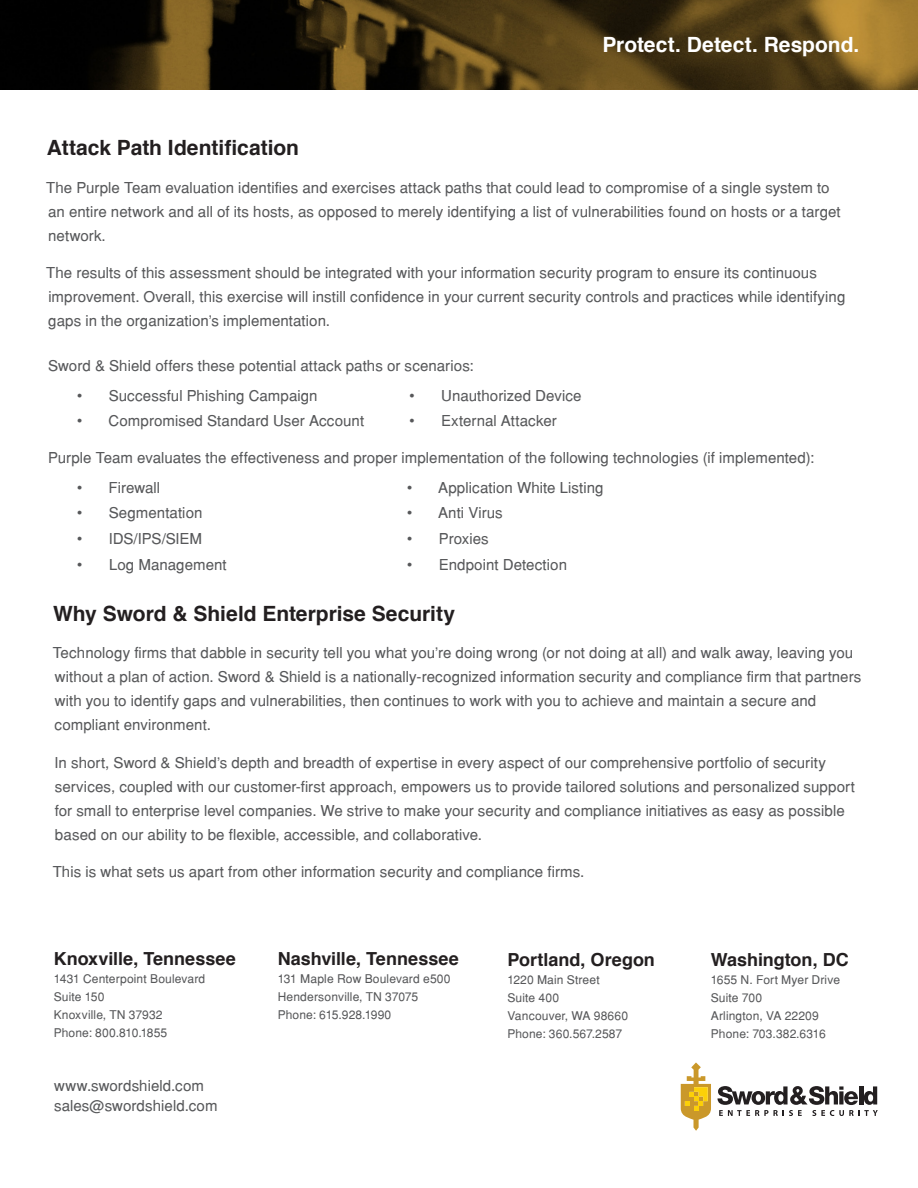
<style>
.page{position:relative;width:918px;height:1188px;background:#fff}
.page>*{position:absolute;margin:0;border:0;box-sizing:border-box;transform-origin:0 0}
._14_Headline{font:700 21px "Helvetica";color:#231f20}
._14_Headline-2{font:700 21px "Helvetica";color:#fff}
._14_Headline-3{font:700 18px "Helvetica";color:#231f20}
.Small_Body{font:700 18px "Helvetica";letter-spacing:-.005em;color:#231f20}
.Body{font:15px/24px "Helvetica";letter-spacing:.005em;color:#57585a}
._14_Headline-4{font:15px/24px "Helvetica";letter-spacing:.005em;color:#57585a}
.Small_Body-2{font:15px "Helvetica";letter-spacing:.005em;color:#57585a}
.Small_Body-3{font:12px "Helvetica";letter-spacing:.01em;color:#57585a}
._14_Headline-5{font:12px "Helvetica";letter-spacing:.01em;color:#57585a}
</style>
<div class="page">
<img style="left:0;top:0;width:918px;height:90px">
<svg style="left:681px;top:1062px;width:30px;height:69px"></svg>
<svg style="left:718px;top:1086px;width:160px;height:30px"></svg>
<p class="_14_Headline-2" style="left:603px;top:32px;width:258px">Protect. Detect. Respond.</p>
<p class="_14_Headline" style="left:47px;top:135px;width:254px">Attack Path Identification</p>
<p class="_14_Headline-4" style="left:46px;top:175px;width:796px">The Purple Team evaluation identifies and exercises attack paths that could lead to compromise of a single system to an entire network and all of its hosts, as opposed to merely identifying a list of vulnerabilities found on hosts or a target network.</p>
<p class="Body" style="left:46px;top:261px;width:801px">The results of this assessment should be integrated with your information security program to ensure its continuous improvement. Overall, this exercise will instill confidence in your current security controls and practices while identifying gaps in the organization’s implementation.</p>
<p class="Body" style="left:48px;top:353px;width:427px">Sword &amp; Shield offers these potential attack paths or scenarios:</p>
<p class="Body" style="left:77px;top:384px;width:242px">• Successful Phishing Campaign</p>
<p class="Body" style="left:409px;top:384px;width:174px">• Unauthorized Device</p>
<p class="Body" style="left:77px;top:409px;width:289px">• Compromised Standard User Account</p>
<p class="Body" style="left:409px;top:409px;width:149px">• External Attacker</p>
<p class="Body" style="left:48px;top:445px;width:768px">Purple Team evaluates the effectiveness and proper implementation of the following technologies (if implemented):</p>
<p class="Body" style="left:77px;top:476px;width:85px">• Firewall</p>
<p class="Body" style="left:407px;top:476px;width:198px">• Application White Listing</p>
<p class="Body" style="left:77px;top:501px;width:127px">• Segmentation</p>
<p class="Body" style="left:407px;top:501px;width:97px">• Anti Virus</p>
<p class="Body" style="left:77px;top:527px;width:126px">• IDS/IPS/SIEM</p>
<p class="Body" style="left:407px;top:527px;width:83px">• Proxies</p>
<p class="Body" style="left:77px;top:552px;width:151px">• Log Management</p>
<p class="Body" style="left:407px;top:552px;width:161px">• Endpoint Detection</p>
<p class="_14_Headline" style="left:53px;top:600px;width:403px">Why Sword &amp; Shield Enterprise Security</p>
<p class="Body" style="left:53px;top:641px;width:810px">Technology firms that dabble in security tell you what you’re doing wrong (or not doing at all) and walk away, leaving you without a plan of action. Sword &amp; Shield is a nationally-recognized information security and compliance firm that partners with you to identify gaps and vulnerabilities, then continues to work with you to achieve and maintain a secure and compliant environment.</p>
<p class="Body" style="left:55px;top:750px;width:802px">In short, Sword &amp; Shield’s depth and breadth of expertise in every aspect of our comprehensive portfolio of security services, coupled with our customer-first approach, empowers us to provide tailored solutions and personalized support for small to enterprise level companies. We strive to make your security and compliance initiatives as easy as possible based on our ability to be flexible, accessible, and collaborative.</p>
<p class="Body" style="left:53px;top:860px;width:533px">This is what sets us apart from other information security and compliance firms.</p>
<p class="_14_Headline-3" style="left:54px;top:947px;width:184px">Knoxville, Tennessee</p>
<p class="Small_Body-3" style="left:54px;top:972px;width:153px">1431 Centerpoint Boulevard</p>
<p class="Small_Body-3" style="left:54px;top:990px;width:52px">Suite 150</p>
<p class="Small_Body-3" style="left:54px;top:1008px;width:110px">Knoxville, TN 37932</p>
<p class="Small_Body-3" style="left:54px;top:1026px;width:115px">Phone: 800.810.1855</p>
<p class="Body" style="left:54px;top:1073px;width:152px">www.swordshield.com</p>
<p class="Small_Body-2" style="left:54px;top:1097px;width:165px">sales@swordshield.com</p>
<p class="_14_Headline-3" style="left:278px;top:947px;width:183px">Nashville, Tennessee</p>
<p class="_14_Headline-5" style="left:278px;top:971px;width:174px">131 Maple Row Boulevard e500</p>
<p class="Small_Body-3" style="left:278px;top:989px;width:142px">Hendersonville, TN 37075</p>
<p class="Small_Body-3" style="left:278px;top:1007px;width:115px">Phone: 615.928.1990</p>
<p class="_14_Headline-3" style="left:507px;top:948px;width:149px">Portland, Oregon</p>
<p class="_14_Headline-5" style="left:507px;top:972px;width:94px">1220 Main Street</p>
<p class="Small_Body-3" style="left:507px;top:990px;width:53px">Suite 400</p>
<p class="Small_Body-3" style="left:507px;top:1008px;width:122px">Vancouver, WA 98660</p>
<p class="Small_Body-3" style="left:507px;top:1026px;width:116px">Phone: 360.567.2587</p>
<p class="Small_Body" style="left:711px;top:948px;width:139px">Washington, DC</p>
<p class="Small_Body-3" style="left:711px;top:972px;width:131px">1655 N. Fort Myer Drive</p>
<p class="Small_Body-3" style="left:711px;top:990px;width:53px">Suite 700</p>
<p class="Small_Body-3" style="left:711px;top:1008px;width:109px">Arlington, VA 22209</p>
<p class="Small_Body-3" style="left:711px;top:1026px;width:116px">Phone: 703.382.6316</p>
</div>
